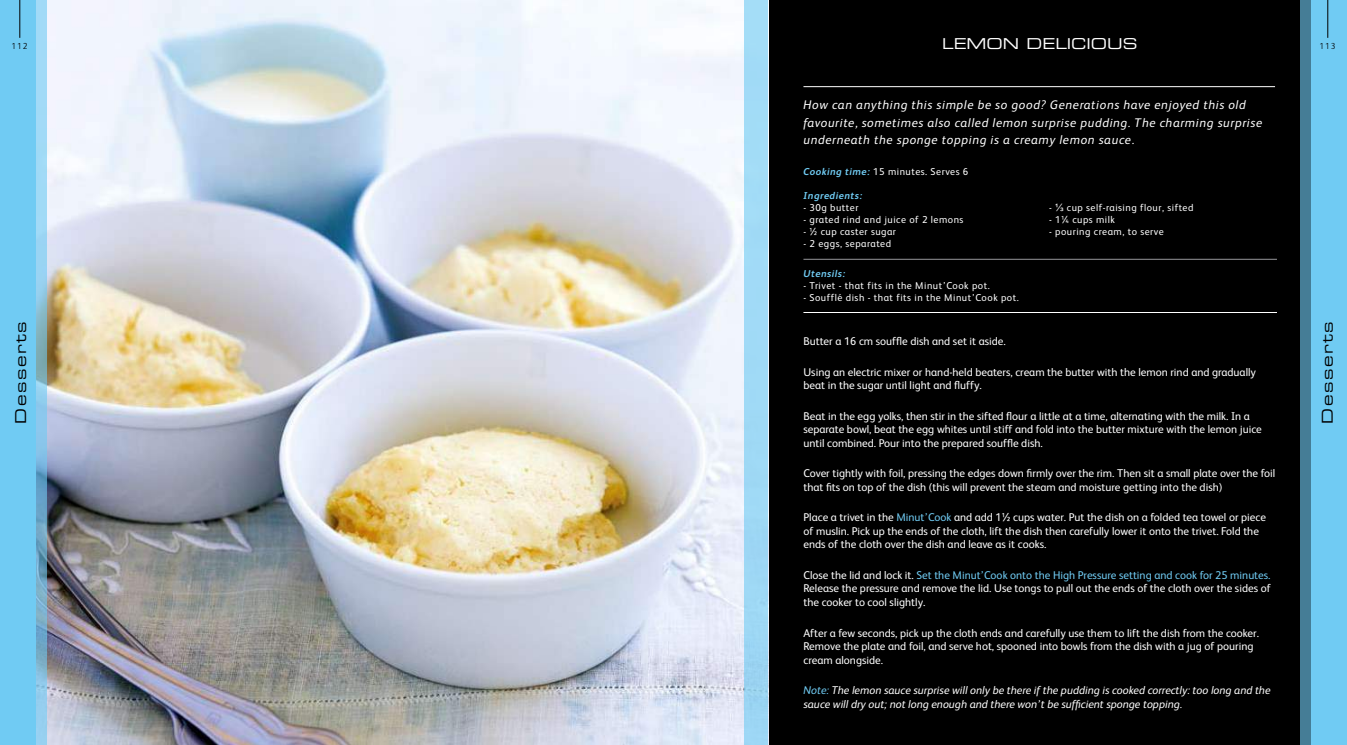
<style>
.page{position:relative;width:1347px;height:745px;background:#fff}
.page>*{position:absolute;margin:0;border:0;box-sizing:border-box;transform-origin:0 0}
.t1{font:15px "Eurostile Extended Two";letter-spacing:.1em;color:#000}
.t2{font:15px "Eurostile Extended Two";color:#fff}
.t3{font:italic 12.5px/17.5px "FS Albert";letter-spacing:.05em;color:#fff}
.t4{font:11.25px/13.5px "FS Albert";color:#fff}
.t5{font:italic 11.25px/13.5px "FS Albert";color:#fff}
.t6{font:10px "FS Albert";letter-spacing:.05em;color:#fff}
.t7{font:italic 700 10px "FS Albert";letter-spacing:.05em;color:#70cbf3}
.t8{font:300 8.75px "FS Albert";letter-spacing:.1em;color:#000}
.s1{font-weight:700;font-style:italic;color:#70cbf3}
.s2{font-family:"Arial"}
.s3{color:#70cbf3}
</style>
<div class="page">
<div style="left:0;top:0;width:1346px;height:744px;background:#000"></div>
<img style="left:46px;top:0;width:722px;height:744px">
<svg style="left:0;top:0;width:46px;height:744px;fill:#70cbf3"></svg>
<svg style="left:1300px;top:0;width:46px;height:744px;fill:#70cbf3"></svg>
<hr style="left:19px;top:0;width:1px;height:38px;background:#000">
<hr style="left:1327px;top:0;width:1px;height:38px;background:#000">
<hr style="left:803px;top:86px;width:472px;height:1px;background:#fff">
<hr style="left:803px;top:312px;width:473px;height:1px;background:#fff">
<div style="left:744px;top:0;width:23px;height:744px;background:#a0daf6"></div>
<hr style="left:803px;top:259px;width:473px;height:1px;background:#97979b">
<p class="t8" style="left:12px;top:41px;width:17px">112</p>
<h1 class="t1" style="left:10px;top:423px;width:104px;rotate:-90deg">DESSERTS</h1>
<h1 class="t2" style="left:942px;top:34px;width:194px">LEMON DELICIOUS</h1>
<p class="t8" style="left:1319px;top:41px;width:17px">113</p>
<p class="t3" style="left:803px;top:96px;width:460px">How can anything this simple be so good? Generations have enjoyed this old favourite, sometimes also called lemon surprise pudding. The charming surprise underneath the sponge topping is a creamy lemon sauce.</p>
<p class="t6" style="left:803px;top:165px;width:166px"><span class="s1">Cooking time:</span> 15 minutes. Serves 6</p>
<p class="t7" style="left:803px;top:190px;width:60px">Ingredients:</p>
<p class="t6" style="left:803px;top:202px;width:57px">- 30g butter</p>
<p class="t6" style="left:803px;top:214px;width:161px">- grated rind and juice of 2 lemons</p>
<p class="t6" style="left:803px;top:226px;width:94px">- ½ cup caster sugar</p>
<p class="t6" style="left:803px;top:238px;width:89px">- 2 eggs, separated</p>
<p class="t7" style="left:803px;top:268px;width:43px">Utensils:</p>
<p class="t6" style="left:803px;top:280px;width:188px">- Trivet - that fits in the Minut’Cook pot.</p>
<p class="t6" style="left:803px;top:292px;width:217px">- Soufflé dish - that fits in the Minut’Cook pot.</p>
<p class="t6" style="left:1049px;top:202px;width:146px">- <span class="s2">⅓</span> cup self-raising flour, sifted</p>
<p class="t6" style="left:1049px;top:214px;width:67px">- 1¼ cups milk</p>
<p class="t6" style="left:1049px;top:226px;width:116px">- pouring cream, to serve</p>
<p class="t4" style="left:803px;top:334px;width:204px">Butter a 16 cm souffle dish and set it aside.</p>
<p class="t4" style="left:803px;top:364px;width:454px">Using an electric mixer or hand-held beaters, cream the butter with the lemon rind and gradually beat in the sugar until light and fluffy.</p>
<p class="t4" style="left:803px;top:408px;width:460px">Beat in the egg yolks, then stir in the sifted flour a little at a time, alternating with the milk. In a separate bowl, beat the egg whites until stiff and fold into the butter mixture with the lemon juice until combined. Pour into the prepared souffle dish.</p>
<p class="t4" style="left:803px;top:466px;width:473px">Cover tightly with foil, pressing the edges down firmly over the rim. Then sit a small plate over the foil that fits on top of the dish (this will prevent the steam and moisture getting into the dish)</p>
<p class="t4" style="left:803px;top:510px;width:464px">Place a trivet in the <span class="s3">Minut’Cook</span> and add 1½ cups water. Put the dish on a folded tea towel or piece of muslin. Pick up the ends of the cloth, lift the dish then carefully lower it onto the trivet. Fold the ends of the cloth over the dish and leave as it cooks.</p>
<p class="t4" style="left:803px;top:568px;width:469px;text-align:justify">Close the lid and lock it. <span class="s3">Set the Minut’Cook onto the High Pressure setting and cook for 25 minutes.<br></span>Release the pressure and remove the lid. Use tongs to pull out the ends of the cloth over the sides of the cooker to cool slightly.</p>
<p class="t4" style="left:803px;top:625px;width:457px">After a few seconds, pick up the cloth ends and carefully use them to lift the dish from the cooker.<br>Remove the plate and foil, and serve hot, spooned into bowls from the dish with a jug of pouring cream alongside.</p>
<p class="t5" style="left:803px;top:683px;width:468px"><span class="s3">Note:</span> The lemon sauce surprise will only be there if the pudding is cooked correctly: too long and the sauce will dry out; not long enough and there won’t be sufficient sponge topping.</p>
<h1 class="t1" style="left:1317px;top:423px;width:104px;rotate:-90deg">DESSERTS</h1>
</div>
